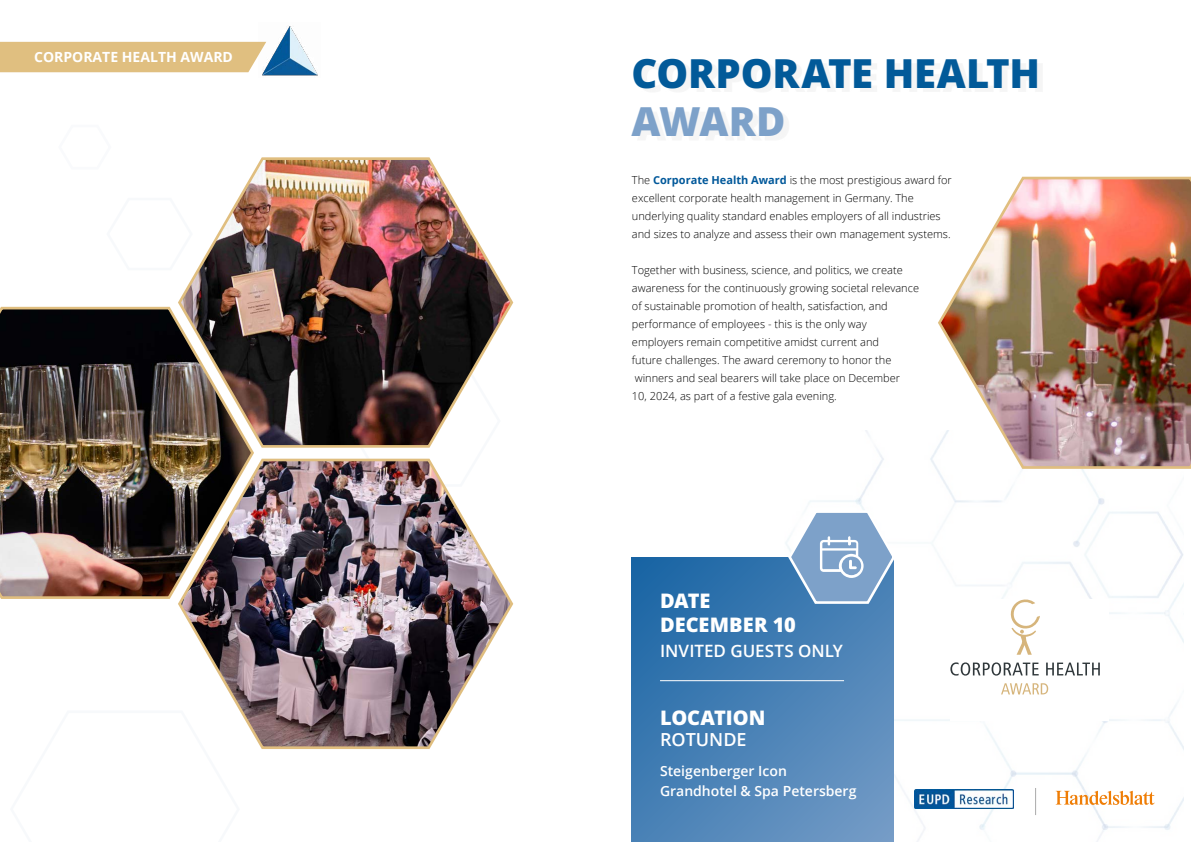
<style>
.page{position:relative;width:1191px;height:842px;background:#fff}
.page>*{position:absolute;margin:0;border:0;box-sizing:border-box;transform-origin:0 0}
.t1{font:800 40px "Open Sans";letter-spacing:-.005em;color:#025a99}
.t2{font:800 40px "Open Sans";letter-spacing:-.015em;color:#7da1c9}
.t3{font:800 20px/24px "Open Sans";letter-spacing:-.005em;color:#fff}
.t4{font:600 18px "Open Sans";color:#fff}
.t5{font:600 17px "Open Sans";color:#fff}
.t6{font:600 14px/20px "Open Sans";color:#fff}
.t7{font:700 14px "Open Sans";color:#fff}
.t8{font:14px "Open Sans";color:#fff}
.t9{font:300 11px/18px "Open Sans";color:#000}
.s1{font-weight:700;color:#01589a}
</style>
<div class="page">
<img style="left:785px;top:431px;width:398px;height:411px">
<svg style="left:631px;top:557px;width:263px;height:285px;background:#4680b5"></svg>
<img style="left:936px;top:176px;width:255px;height:294px">
<div style="left:950px;top:599px;width:158px;height:122px;background:#fff"></div>
<svg style="left:950px;top:662px;width:88px;height:14px"></svg>
<svg style="left:1046px;top:663px;width:53px;height:12px"></svg>
<svg style="left:1010px;top:599px;width:30px;height:56px"></svg>
<svg style="left:1001px;top:683px;width:47px;height:11px"></svg>
<img style="left:914px;top:789px;width:99px;height:19px">
<svg style="left:1055px;top:791px;width:99px;height:14px"></svg>
<svg style="left:1035px;top:788px;width:1px;height:27px"></svg>
<img style="left:258px;top:26px;width:60px;height:50px">
<div style="left:0;top:42px;width:266px;height:30px;background:#e0bf80"></div>
<hr style="left:660px;top:680px;width:184px;height:1px;background:#fff">
<svg style="left:786px;top:508px;width:111px;height:97px"></svg>
<img style="left:0;top:306px;width:254px;height:293px">
<img style="left:176px;top:157px;width:338px;height:292px">
<img style="left:176px;top:456px;width:338px;height:293px">
<p class="t7" style="left:34px;top:47px;width:200px">CORPORATE HEALTH AWARD</p>
<p class="t8" style="left:124px;top:48px;width:58px">AGENDA</p>
<h1 class="t1" style="left:631px;top:46px;width:410px">CORPORATE HEALTH</h1>
<h1 class="t2" style="left:631px;top:94px;width:155px">AWARD</h1>
<p class="t9" style="left:632px;top:171px;width:321px">The <span class="s1">Corporate Health Award</span> is the most prestigious award for excellent corporate health management in Germany. The underlying quality standard enables employers of all industries and sizes to analyze and assess their own management systems.</p>
<p class="t9" style="left:632px;top:261px;width:288px">Together with business, science, and politics, we create awareness for the continuously growing societal relevance of sustainable promotion of health, satisfaction, and performance of employees - this is the only way employers remain competitive amidst current and<br>future challenges. The award ceremony to honor the winners and seal bearers will take place on December<br>10, 2024, as part of a festive gala evening.</p>
<h2 class="t3" style="left:660px;top:588px;width:137px">DATE<br>DECEMBER 10</h2>
<h3 class="t5" style="left:660px;top:639px;width:184px">INVITED GUESTS ONLY</h3>
<h2 class="t3" style="left:660px;top:705px;width:107px">LOCATION</h2>
<h3 class="t4" style="left:660px;top:727px;width:88px">ROTUNDE</h3>
<p class="t6" style="left:660px;top:761px;width:198px">Steigenberger Icon<br>Grandhotel &amp; Spa Petersberg</p>
</div>
